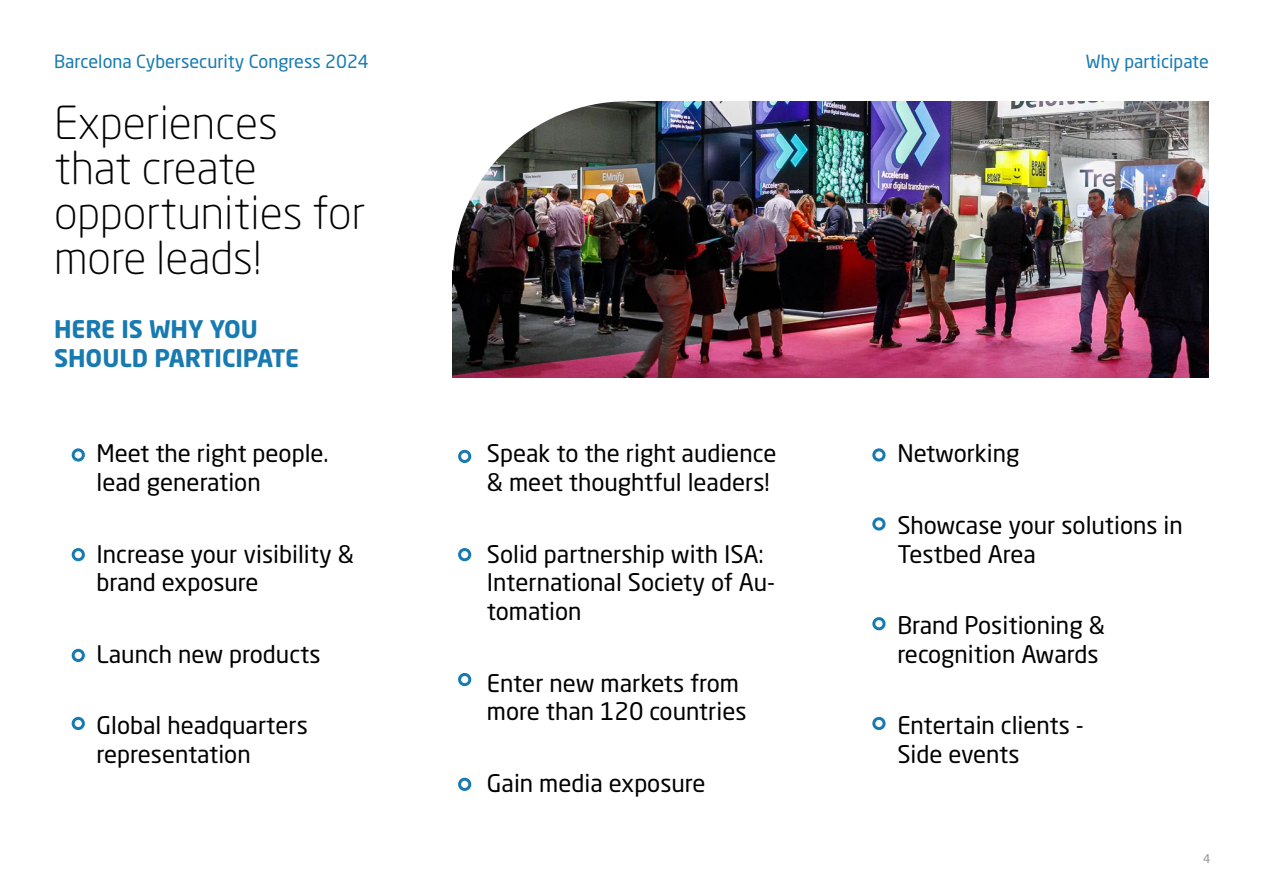
<style>
.page{position:relative;width:1263px;height:893px;background:#fff}
.page>*{position:absolute;margin:0;border:0;box-sizing:border-box;transform-origin:0 0}
.t1{font:300 45px/45px "Neo Sans Std";color:#000}
.t2{font:24px/28.8px "Neo Sans Std";color:#000}
.t3{font:700 24px/28.8px "Neo Sans Std";color:#177ab0}
.t4{font:18px "Neo Sans Std";color:#177ab0}
.t5{font:12px "Neo Sans Std";color:#939598}
</style>
<div class="page">
<div style="left:72px;top:448px;width:13px;height:14px;border:3px solid #177ab0;border-radius:50%"></div>
<div style="left:458px;top:450px;width:13px;height:13px;border:3px solid #177ab0;border-radius:50%"></div>
<div style="left:72px;top:548px;width:13px;height:13px;border:3px solid #177ab0;border-radius:50%"></div>
<div style="left:872px;top:517px;width:13px;height:14px;border:3px solid #177ab0;border-radius:50%"></div>
<div style="left:872px;top:448px;width:13px;height:14px;border:3px solid #177ab0;border-radius:50%"></div>
<div style="left:872px;top:617px;width:13px;height:13px;border:3px solid #177ab0;border-radius:50%"></div>
<div style="left:872px;top:717px;width:13px;height:13px;border:3px solid #177ab0;border-radius:50%"></div>
<div style="left:458px;top:673px;width:13px;height:13px;border:3px solid #177ab0;border-radius:50%"></div>
<div style="left:458px;top:778px;width:13px;height:13px;border:3px solid #177ab0;border-radius:50%"></div>
<div style="left:458px;top:548px;width:13px;height:13px;border:3px solid #177ab0;border-radius:50%"></div>
<div style="left:72px;top:649px;width:13px;height:13px;border:3px solid #177ab0;border-radius:50%"></div>
<div style="left:72px;top:717px;width:13px;height:13px;border:3px solid #177ab0;border-radius:50%"></div>
<img style="left:452px;top:102px;width:757px;height:275px">
<img style="left:452px;top:101px;width:174px;height:169px">
<p class="t4" style="left:54px;top:50px;width:316px">Barcelona Cybersecurity Congress 2024</p>
<h1 class="t1" style="left:54px;top:99px;width:313px">Experiences that create opportunities for more leads!</h1>
<p class="t3" style="left:54px;top:314px;width:247px">HERE IS WHY YOU<br>SHOULD PARTICIPATE</p>
<p class="t2" style="left:97px;top:439px;width:234px">Meet the right people. lead generation</p>
<p class="t2" style="left:97px;top:539px;width:259px">Increase your visibility &amp; brand exposure</p>
<p class="t2" style="left:97px;top:639px;width:226px">Launch new products</p>
<p class="t2" style="left:97px;top:710px;width:213px">Global headquarters representation</p>
<p class="t2" style="left:487px;top:439px;width:291px">Speak to the right audience &amp; meet thoughtful leaders!</p>
<p class="t2" style="left:487px;top:539px;width:290px">Solid partnership with ISA:<br>International Society of Au&shy;tomation</p>
<p class="t2" style="left:487px;top:668px;width:261px">Enter new markets from more than 120 countries</p>
<p class="t2" style="left:487px;top:768px;width:220px">Gain media exposure</p>
<p class="t4" style="left:1086px;top:50px;width:125px">Why participate</p>
<p class="t2" style="left:897px;top:439px;width:124px">Networking</p>
<p class="t2" style="left:897px;top:510px;width:287px">Showcase your solutions in<br>Testbed Area</p>
<p class="t2" style="left:897px;top:610px;width:209px">Brand Positioning &amp; recognition Awards</p>
<p class="t2" style="left:897px;top:710px;width:188px">Entertain clients -<br>Side events</p>
<p class="t5" style="left:1203px;top:851px;width:9px">4</p>
</div>
